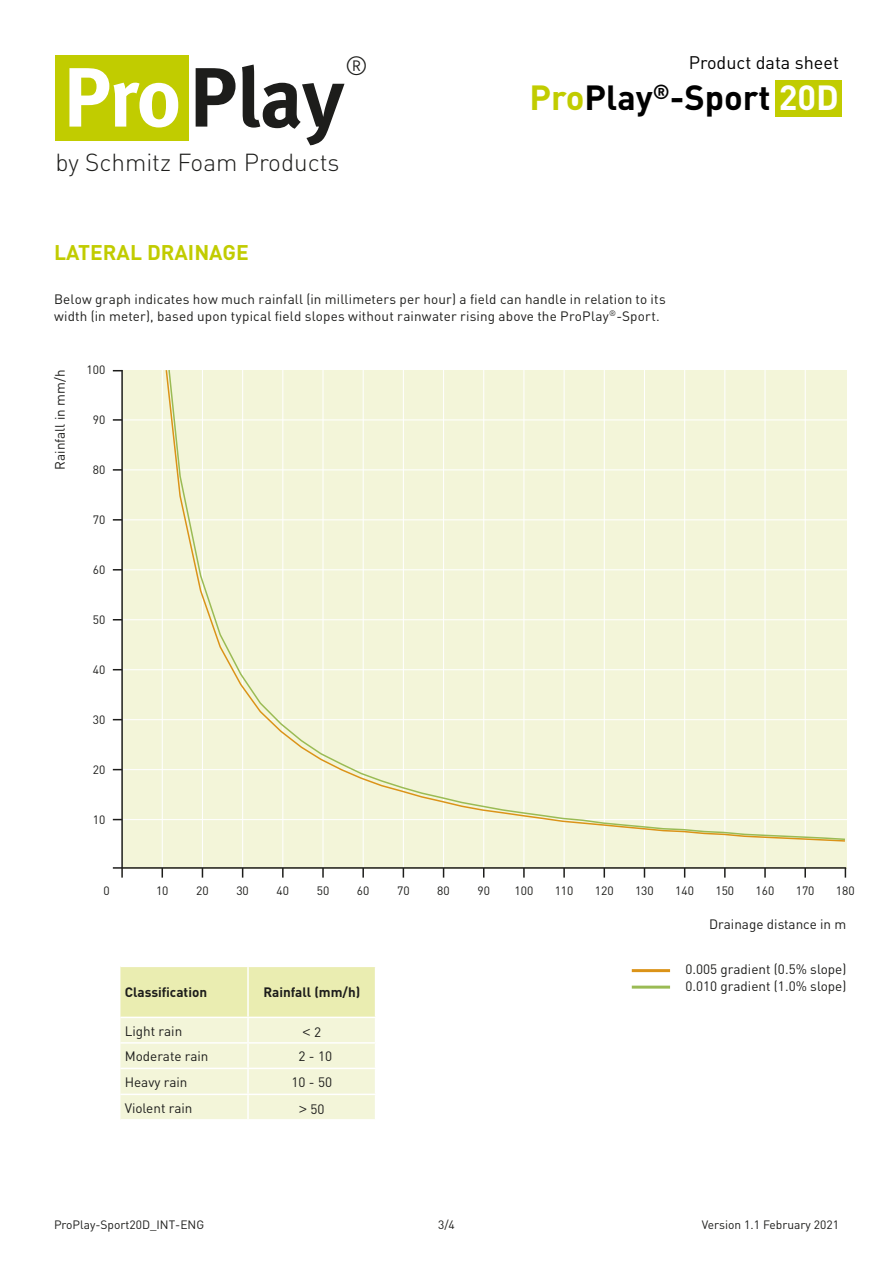
<style>
.page{position:relative;width:893px;height:1263px;background:#fff}
.page>*{position:absolute;margin:0;border:0;box-sizing:border-box;transform-origin:0 0}
.t1{font:700 34.5px "DIN";color:#000}
.t2{font:300 26.1px "DIN Pro";color:#1d1d1b}
.t3{font:300 24.3px "DIN Pro";color:#1d1d1b}
.t4{font:700 21px "DIN";color:#c1cc00}
.t5{font:18px "DIN";color:#000}
.t6{font:13.5px/16.5px "DIN";letter-spacing:.005em;color:#1d1d1b}
.t7{font:700 13.5px "DIN";color:#1d1d1b}
.t8{font:13.5px "Abel";color:#1d1d1b}
.t9{font:12px "DIN";color:#1d1d1b}
.s1{color:#c1cc00}
.s2{color:#fff}
.s3{font-family:"DIN"}
.s4{font-family:"Abel"}
</style>
<div class="page">
<div style="left:122px;top:370px;width:724px;height:498px;background:#f3f5d9"></div>
<svg style="left:113px;top:867px;width:8px;height:2px"></svg>
<hr style="left:121px;top:569px;width:729px;height:1px;background:#fff">
<hr style="left:121px;top:469px;width:729px;height:1px;background:#fff">
<svg style="left:113px;top:469px;width:8px;height:2px"></svg>
<hr style="left:121px;top:669px;width:729px;height:1px;background:#fff">
<hr style="left:121px;top:819px;width:729px;height:1px;background:#fff">
<hr style="left:121px;top:419px;width:729px;height:1px;background:#fff">
<svg style="left:113px;top:419px;width:8px;height:2px"></svg>
<hr style="left:121px;top:619px;width:729px;height:1px;background:#fff">
<hr style="left:121px;top:769px;width:729px;height:1px;background:#fff">
<hr style="left:121px;top:519px;width:729px;height:1px;background:#fff">
<svg style="left:113px;top:519px;width:8px;height:2px"></svg>
<hr style="left:121px;top:719px;width:729px;height:1px;background:#fff">
<hr style="left:121px;top:370px;width:2px;height:508px;background:#1d1d1b">
<svg style="left:282px;top:869px;width:2px;height:9px"></svg>
<svg style="left:322px;top:869px;width:2px;height:9px"></svg>
<svg style="left:362px;top:869px;width:2px;height:9px"></svg>
<svg style="left:523px;top:869px;width:2px;height:9px"></svg>
<svg style="left:563px;top:869px;width:2px;height:9px"></svg>
<svg style="left:724px;top:869px;width:2px;height:9px"></svg>
<svg style="left:764px;top:869px;width:2px;height:9px"></svg>
<svg style="left:804px;top:869px;width:2px;height:9px"></svg>
<div style="left:775px;top:80px;width:67px;height:37px;background:#c1cc00"></div>
<div style="left:55px;top:55px;width:134px;height:86px;background:#c1cc00"></div>
<svg style="left:69px;top:68px;width:109px;height:60px"></svg>
<svg style="left:196px;top:68px;width:40px;height:59px"></svg>
<svg style="left:242px;top:65px;width:102px;height:80px"></svg>
<svg style="left:120px;top:966px;width:256px;height:153px;background:#f0f2ce"></svg>
<hr style="left:247px;top:1044px;width:2px;height:24px;background:#fff">
<hr style="left:247px;top:967px;width:2px;height:50px;background:#fff">
<hr style="left:247px;top:1069px;width:2px;height:24px;background:#fff">
<hr style="left:247px;top:1095px;width:2px;height:24px;background:#fff">
<hr style="left:247px;top:1018px;width:2px;height:24px;background:#fff">
<hr style="left:162px;top:370px;width:1px;height:498px;background:#fff">
<hr style="left:202px;top:370px;width:1px;height:498px;background:#fff">
<hr style="left:242px;top:370px;width:1px;height:498px;background:#fff">
<hr style="left:282px;top:370px;width:1px;height:498px;background:#fff">
<hr style="left:322px;top:370px;width:2px;height:498px;background:#fff">
<hr style="left:363px;top:370px;width:1px;height:498px;background:#fff">
<hr style="left:403px;top:370px;width:1px;height:498px;background:#fff">
<hr style="left:443px;top:370px;width:1px;height:498px;background:#fff">
<hr style="left:483px;top:370px;width:1px;height:498px;background:#fff">
<hr style="left:523px;top:370px;width:1px;height:498px;background:#fff">
<hr style="left:564px;top:370px;width:1px;height:498px;background:#fff">
<hr style="left:604px;top:370px;width:1px;height:498px;background:#fff">
<hr style="left:644px;top:370px;width:1px;height:498px;background:#fff">
<hr style="left:684px;top:370px;width:1px;height:498px;background:#fff">
<hr style="left:724px;top:370px;width:1px;height:498px;background:#fff">
<hr style="left:764px;top:370px;width:2px;height:498px;background:#fff">
<hr style="left:805px;top:370px;width:1px;height:498px;background:#fff">
<hr style="left:632px;top:969px;width:38px;height:3px;background:#db9318">
<hr style="left:632px;top:986px;width:38px;height:3px;background:#9abb54">
<hr style="left:122px;top:867px;width:724px;height:2px;background:#1d1d1b">
<svg style="left:167px;top:370px;width:679px;height:471px"></svg>
<h2 class="t2" style="left:345px;top:48px;width:25px">®</h2>
<h3 class="t3" style="left:55px;top:146px;width:286px">by Schmitz Foam Products</h3>
<h3 class="t4" style="left:54px;top:239px;width:196px">LATERAL DRAINAGE</h3>
<h3 class="t5" style="left:689px;top:51px;width:152px">Product data sheet</h3>
<h1 class="t1" style="left:529px;top:75px;width:311px"><span class="s1">Pro</span>Play<sup>®</sup>-Sport <span class="s2">20D</span></h1>
<p class="t6" style="left:54px;top:291px;width:613px">Below graph indicates how much rainfall (in millimeters per hour) a field can handle in relation to its width (in meter), based upon typical field slopes without rainwater rising above the ProPlay<sup>®</sup>-Sport.</p>
<p class="t6" style="left:52px;top:470px;width:101px;rotate:-90deg">Rainfall in mm/h</p>
<p class="t9" style="left:87px;top:363px;width:20px">100</p>
<p class="t9" style="left:93px;top:412px;width:14px">90</p>
<p class="t9" style="left:93px;top:462px;width:14px">80</p>
<p class="t9" style="left:93px;top:512px;width:14px">70</p>
<p class="t9" style="left:93px;top:562px;width:14px">60</p>
<p class="t9" style="left:93px;top:612px;width:14px">50</p>
<p class="t9" style="left:93px;top:662px;width:14px">40</p>
<p class="t9" style="left:93px;top:712px;width:14px">30</p>
<p class="t9" style="left:93px;top:762px;width:14px">20</p>
<p class="t9" style="left:93px;top:812px;width:14px">10</p>
<p class="t9" style="left:104px;top:883px;width:8px">0</p>
<p class="t9" style="left:156px;top:883px;width:14px">10</p>
<p class="t9" style="left:196px;top:883px;width:14px">20</p>
<p class="t9" style="left:236px;top:883px;width:14px">30</p>
<p class="t9" style="left:277px;top:883px;width:14px">40</p>
<p class="t9" style="left:317px;top:883px;width:14px">50</p>
<p class="t9" style="left:357px;top:883px;width:14px">60</p>
<p class="t9" style="left:397px;top:883px;width:14px">70</p>
<p class="t9" style="left:437px;top:883px;width:14px">80</p>
<p class="t9" style="left:477px;top:883px;width:14px">90</p>
<p class="t9" style="left:514px;top:883px;width:20px">100</p>
<p class="t9" style="left:555px;top:883px;width:20px">110</p>
<p class="t9" style="left:595px;top:883px;width:20px">120</p>
<p class="t9" style="left:635px;top:883px;width:20px">130</p>
<p class="t9" style="left:675px;top:883px;width:20px">140</p>
<p class="t9" style="left:715px;top:883px;width:20px">150</p>
<p class="t9" style="left:756px;top:883px;width:20px">160</p>
<p class="t9" style="left:796px;top:883px;width:20px">170</p>
<p class="t9" style="left:836px;top:883px;width:20px">180</p>
<p class="t7" style="left:125px;top:984px;width:84px">Classification</p>
<p class="t7" style="left:263px;top:984px;width:98px">Rainfall (mm/h)</p>
<p class="t6" style="left:125px;top:1022px;width:59px">Light rain</p>
<p class="t8" style="left:302px;top:1023px;width:20px">&lt; <span class="s3">2</span></p>
<p class="t6" style="left:125px;top:1048px;width:85px">Moderate rain</p>
<p class="t6" style="left:298px;top:1048px;width:35px">2 - 10</p>
<p class="t6" style="left:125px;top:1073px;width:64px">Heavy rain</p>
<p class="t6" style="left:291px;top:1073px;width:42px">10 - 50</p>
<p class="t6" style="left:125px;top:1099px;width:69px">Violent rain</p>
<p class="t6" style="left:299px;top:1100px;width:27px"><span class="s4">&gt;</span> 50</p>
<p class="t6" style="left:709px;top:916px;width:139px">Drainage distance in m</p>
<p class="t6" style="left:685px;top:961px;width:163px">0.005 gradient (0.5% slope)<br>0.010 gradient (1.0% slope)</p>
<p class="t9" style="left:54px;top:1217px;width:152px">ProPlay-Sport20D_INT-ENG</p>
<p class="t9" style="left:438px;top:1217px;width:18px">3/4</p>
<p class="t9" style="left:702px;top:1217px;width:139px">Version 1.1 February 2021</p>
</div>
